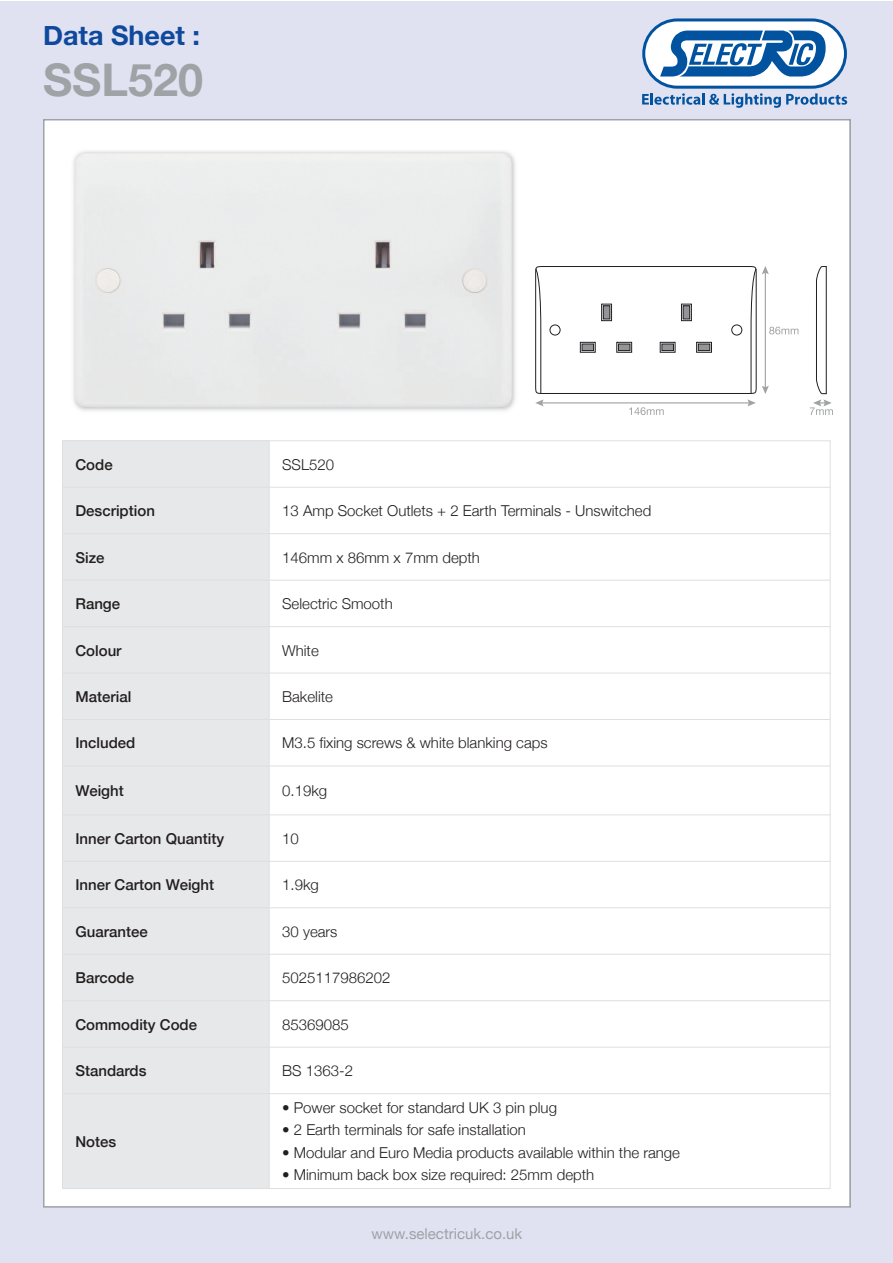
<style>
.page{position:relative;width:893px;height:1263px;background:#fff}
.page>*{position:absolute;margin:0;border:0;box-sizing:border-box;transform-origin:0 0}
.t1{font:700 45px "Helvetica Neue";color:#9fa3a6}
.t2{font:700 27px "Helvetica Neue";color:#0f499d}
.t3{font:300 15px "Helvetica Neue";color:#231f20}
.t4{font:500 15px "Helvetica Neue";color:#231f20}
.t5{font:15px "Helvetica Neue";color:#9fa3a6}
</style>
<div class="page">
<div style="left:0;top:1px;width:893px;height:1262px;background:#e1e2f1"></div>
<div style="left:45px;top:120px;width:804px;height:1086px;background:#fff"></div>
<svg style="left:642px;top:18px;width:205px;height:90px"></svg>
<img style="left:73px;top:151px;width:443px;height:260px">
<div style="left:75px;top:153px;width:437px;height:255px;background:#e9ebeb"></div>
<div style="left:62px;top:441px;width:207px;height:46px;background:#e7e8e9"></div>
<div style="left:62px;top:487px;width:207px;height:47px;background:#e7e8e9"></div>
<div style="left:62px;top:534px;width:207px;height:46px;background:#e7e8e9"></div>
<div style="left:62px;top:580px;width:207px;height:47px;background:#e7e8e9"></div>
<div style="left:62px;top:627px;width:207px;height:46px;background:#e7e8e9"></div>
<div style="left:62px;top:673px;width:207px;height:46px;background:#e7e8e9"></div>
<div style="left:62px;top:719px;width:207px;height:47px;background:#e7e8e9"></div>
<div style="left:62px;top:766px;width:207px;height:49px;background:#e7e8e9"></div>
<div style="left:62px;top:815px;width:207px;height:46px;background:#e7e8e9"></div>
<div style="left:62px;top:861px;width:207px;height:47px;background:#e7e8e9"></div>
<div style="left:62px;top:908px;width:207px;height:46px;background:#e7e8e9"></div>
<div style="left:62px;top:954px;width:207px;height:47px;background:#e7e8e9"></div>
<div style="left:62px;top:1001px;width:207px;height:46px;background:#e7e8e9"></div>
<div style="left:62px;top:1047px;width:207px;height:46px;background:#e7e8e9"></div>
<div style="left:62px;top:1093px;width:207px;height:96px;background:#e7e8e9"></div>
<hr style="left:62px;top:441px;width:1px;height:748px;background:#dedfe0">
<hr style="left:269px;top:441px;width:1px;height:748px;background:#dedfe0">
<hr style="left:830px;top:441px;width:1px;height:748px;background:#dedfe0">
<hr style="left:62px;top:440px;width:768px;height:1px;background:#dedfe0">
<hr style="left:62px;top:487px;width:768px;height:1px;background:#dedfe0">
<hr style="left:62px;top:533px;width:768px;height:1px;background:#dedfe0">
<hr style="left:62px;top:580px;width:768px;height:1px;background:#dedfe0">
<hr style="left:62px;top:626px;width:768px;height:1px;background:#dedfe0">
<hr style="left:62px;top:673px;width:768px;height:1px;background:#dedfe0">
<hr style="left:62px;top:719px;width:768px;height:1px;background:#dedfe0">
<hr style="left:62px;top:766px;width:768px;height:1px;background:#dedfe0">
<hr style="left:62px;top:815px;width:768px;height:1px;background:#dedfe0">
<hr style="left:62px;top:861px;width:768px;height:1px;background:#dedfe0">
<hr style="left:62px;top:907px;width:768px;height:1px;background:#dedfe0">
<hr style="left:62px;top:954px;width:768px;height:1px;background:#dedfe0">
<hr style="left:62px;top:1000px;width:768px;height:1px;background:#dedfe0">
<hr style="left:62px;top:1047px;width:768px;height:1px;background:#dedfe0">
<hr style="left:62px;top:1093px;width:768px;height:1px;background:#dedfe0">
<hr style="left:62px;top:1188px;width:768px;height:1px;background:#dedfe0">
<svg style="left:810px;top:266px;width:23px;height:149px"></svg>
<svg style="left:535px;top:266px;width:263px;height:149px"></svg>
<div style="left:550px;top:325px;width:10px;height:10px;background:#fff;border-radius:50%"></div>
<div style="left:550px;top:325px;width:10px;height:10px;border:1px solid #231f20;border-radius:50%"></div>
<div style="left:732px;top:325px;width:10px;height:10px;background:#fff;border-radius:50%"></div>
<div style="left:731px;top:325px;width:11px;height:10px;border:1px solid #231f20;border-radius:50%"></div>
<div style="left:618px;top:344px;width:12px;height:7px;background:#939598"></div>
<div style="left:582px;top:344px;width:12px;height:7px;background:#939598"></div>
<div style="left:603px;top:306px;width:7px;height:13px;background:#939598"></div>
<div style="left:603px;top:306px;width:7px;height:13px;border:1px solid #231f20"></div>
<div style="left:616px;top:342px;width:16px;height:10px;border:1px solid #231f20"></div>
<div style="left:580px;top:342px;width:15px;height:10px;border:1px solid #231f20"></div>
<div style="left:601px;top:304px;width:11px;height:17px;border:1px solid #231f20"></div>
<div style="left:698px;top:344px;width:12px;height:7px;background:#939598"></div>
<div style="left:698px;top:344px;width:12px;height:7px;border:1px solid #231f20"></div>
<div style="left:662px;top:344px;width:11px;height:7px;background:#939598"></div>
<div style="left:683px;top:306px;width:7px;height:13px;background:#939598"></div>
<div style="left:683px;top:306px;width:7px;height:13px;border:1px solid #231f20"></div>
<div style="left:696px;top:342px;width:16px;height:10px;border:1px solid #231f20"></div>
<div style="left:660px;top:342px;width:15px;height:10px;border:1px solid #231f20"></div>
<div style="left:681px;top:304px;width:11px;height:17px;border:1px solid #231f20"></div>
<h2 class="t2" style="left:43px;top:18px;width:159px">Data Sheet :</h2>
<h1 class="t1" style="left:43px;top:52px;width:162px">SSL520</h1>
<p class="t4" style="left:75px;top:455px;width:39px">Code</p>
<p class="t3" style="left:282px;top:455px;width:53px">SSL520</p>
<p class="t4" style="left:75px;top:501px;width:81px">Description</p>
<p class="t3" style="left:282px;top:502px;width:371px">13 Amp Socket Outlets + 2 Earth Terminals - Unswitched</p>
<p class="t4" style="left:75px;top:548px;width:31px">Size</p>
<p class="t3" style="left:282px;top:548px;width:199px">146mm x 86mm x 7mm depth</p>
<p class="t4" style="left:75px;top:594px;width:46px">Range</p>
<p class="t3" style="left:282px;top:594px;width:112px">Selectric Smooth</p>
<p class="t4" style="left:75px;top:641px;width:48px">Colour</p>
<p class="t3" style="left:282px;top:641px;width:38px">White</p>
<p class="t4" style="left:75px;top:687px;width:57px">Material</p>
<p class="t3" style="left:282px;top:687px;width:52px">Bakelite</p>
<p class="t4" style="left:75px;top:734px;width:62px">Included</p>
<p class="t3" style="left:282px;top:734px;width:267px">M3.5 fixing screws &amp; white blanking caps</p>
<p class="t4" style="left:75px;top:781px;width:50px">Weight</p>
<p class="t3" style="left:282px;top:781px;width:47px">0.19kg</p>
<p class="t4" style="left:75px;top:829px;width:150px">Inner Carton Quantity</p>
<p class="t3" style="left:282px;top:829px;width:18px">10</p>
<p class="t4" style="left:75px;top:876px;width:140px">Inner Carton Weight</p>
<p class="t3" style="left:282px;top:876px;width:38px">1.9kg</p>
<p class="t4" style="left:75px;top:922px;width:74px">Guarantee</p>
<p class="t3" style="left:282px;top:922px;width:57px">30 years</p>
<p class="t4" style="left:75px;top:968px;width:60px">Barcode</p>
<p class="t3" style="left:282px;top:969px;width:110px">5025117986202</p>
<p class="t4" style="left:75px;top:1015px;width:123px">Commodity Code</p>
<p class="t3" style="left:282px;top:1015px;width:68px">85369085</p>
<p class="t4" style="left:75px;top:1061px;width:73px">Standards</p>
<p class="t3" style="left:282px;top:1061px;width:72px">BS 1363-2</p>
<p class="t4" style="left:75px;top:1132px;width:42px">Notes</p>
<p class="t3" style="left:282px;top:1098px;width:276px">• Power socket for standard UK 3 pin plug</p>
<p class="t3" style="left:282px;top:1121px;width:245px">• 2 Earth terminals for safe installation</p>
<p class="t3" style="left:282px;top:1143px;width:399px">• Modular and Euro Media products available within the range</p>
<p class="t3" style="left:282px;top:1166px;width:314px">• Minimum back box size required: 25mm depth</p>
<p class="t5" style="left:372px;top:1225px;width:152px">www.selectricuk.co.uk</p>
</div>
